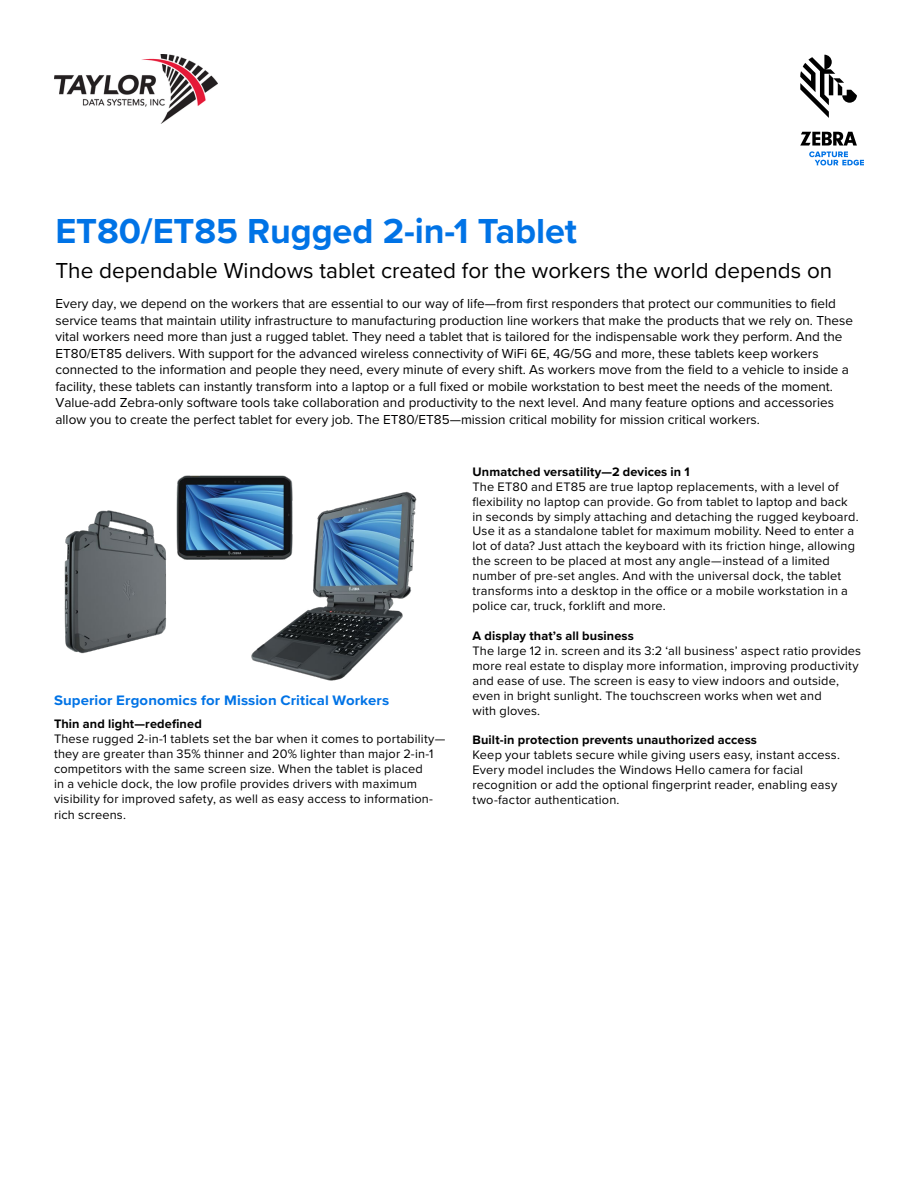
<style>
.page{position:relative;width:918px;height:1188px;background:#fff}
.page>*{position:absolute;margin:0;border:0;box-sizing:border-box;transform-origin:0 0}
.t1{font:700 36px "Proxima Nova";letter-spacing:-.005em;color:#0073e6}
.t2{font:22.5px "Proxima Nova";color:#000}
.t3{font:700 14.25px "Proxima Nova";letter-spacing:.005em;color:#0073e6;scale:1.05 1}
.t4{font:13.5px/16.5px "Proxima Nova";color:#000101}
.t5{font:12.75px/15px "Proxima Nova";letter-spacing:.015em;color:#000}
.t6{font:12.75px/15px "Proxima Nova";letter-spacing:.015em;color:#000101}
.t7{font:700 12.75px "Proxima Nova";letter-spacing:.01em;color:#000}
</style>
<div class="page">
<img style="left:251px;top:491px;width:166px;height:190px">
<img style="left:176px;top:475px;width:123px;height:91px">
<img style="left:64px;top:500px;width:117px;height:154px">
<svg style="left:800px;top:55px;width:57px;height:63px"></svg>
<svg style="left:800px;top:132px;width:64px;height:33px"></svg>
<img style="left:54px;top:54px;width:163px;height:70px">
<h1 class="t1" style="left:55px;top:205px;width:523px">ET80/ET85 Rugged 2-in-1 Tablet</h1>
<h2 class="t2" style="left:55px;top:254px;width:778px">The dependable Windows tablet created for the workers the world depends on</h2>
<p class="t4" style="left:55px;top:295px;width:799px">Every day, we depend on the workers that are essential to our way of life—from first responders that protect our communities to field service teams that maintain utility infrastructure to manufacturing production line workers that make the products that we rely on. These vital workers need more than just a rugged tablet. They need a tablet that is tailored for the indispensable work they perform. And the ET80/ET85 delivers. With support for the advanced wireless connectivity of WiFi 6E, 4G/5G and more, these tablets keep workers connected to the information and people they need, every minute of every shift. As workers move from the field to a vehicle to inside a facility, these tablets can instantly transform into a laptop or a full fixed or mobile workstation to best meet the needs of the moment.<br>Value-add Zebra-only software tools take collaboration and productivity to the next level. And many feature options and accessories allow you to create the perfect tablet for every job. The ET80/ET85—mission critical mobility for mission critical workers.</p>
<p class="t3" style="left:54px;top:690px;width:321px">Superior Ergonomics for Mission Critical Workers</p>
<p class="t7" style="left:54px;top:714px;width:149px">Thin and light—redefined</p>
<p class="t5" style="left:54px;top:731px;width:393px">These rugged 2-in-1 tablets set the bar when it comes to portability— they are greater than 35% thinner and 20% lighter than major 2-in-1 competitors with the same screen size. When the tablet is placed<br>in a vehicle dock, the low profile provides drivers with maximum visibility for improved safety, as well as easy access to information&shy;rich screens.</p>
<p class="t7" style="left:473px;top:462px;width:219px">Unmatched versatility—2 devices in 1</p>
<p class="t6" style="left:473px;top:478px;width:388px">The ET80 and ET85 are true laptop replacements, with a level of flexibility no laptop can provide. Go from tablet to laptop and back in seconds by simply attaching and detaching the rugged keyboard.<br>Use it as a standalone tablet for maximum mobility. Need to enter a lot of data? Just attach the keyboard with its friction hinge, allowing the screen to be placed at most any angle—instead of a limited number of pre-set angles. And with the universal dock, the tablet transforms into a desktop in the office or a mobile workstation in a police car, truck, forklift and more.</p>
<p class="t7" style="left:473px;top:626px;width:163px">A display that’s all business</p>
<p class="t5" style="left:473px;top:642px;width:390px">The large 12 in. screen and its 3:2 ‘all business’ aspect ratio provides more real estate to display more information, improving productivity and ease of use. The screen is easy to view indoors and outside, even in bright sunlight. The touchscreen works when wet and<br>with gloves.</p>
<p class="t7" style="left:473px;top:730px;width:286px">Built-in protection prevents unauthorized access</p>
<p class="t5" style="left:473px;top:747px;width:369px">Keep your tablets secure while giving users easy, instant access.<br>Every model includes the Windows Hello camera for facial recognition or add the optional fingerprint reader, enabling easy two-factor authentication.</p>
</div>
